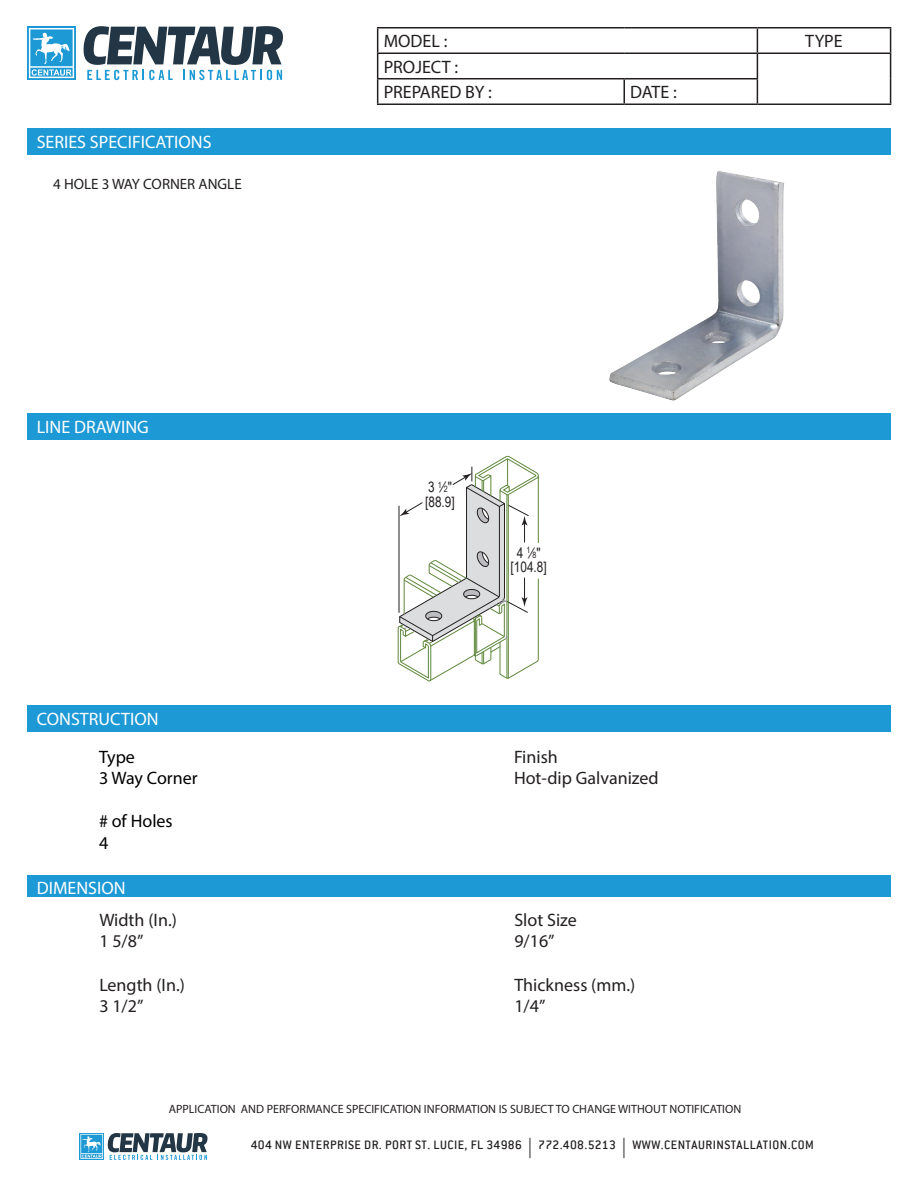
<style>
.page{position:relative;width:918px;height:1188px;background:#fff}
.page>*{position:absolute;margin:0;border:0;box-sizing:border-box;transform-origin:0 0}
.t1{font:18px/21.6px "Myriad Pro";color:#231f20}
.t2{font:18px "Myriad Pro";color:#fff}
.t3{font:18px/21.6px "Myriad Pro";color:#000}
.t4{font:15px "Myriad Pro";color:#231f20}
.t5{font:14.4px/14.4px "Arial Narrow";color:#231f20;text-align:center}
.t6{font:500 13.5px "Conduit ITC";letter-spacing:.035em;color:#231f20}
.t7{font:12px "Myriad Pro";color:#231f20}
.s1{font-size:8.7px}
.s2{font-family:"Myriad Pro";font-weight:400;font-size:20.25px}
</style>
<div class="page">
<svg style="left:80px;top:1133px;width:128px;height:27px"></svg>
<hr style="left:377px;top:27px;width:247px;height:1px;background:#231f20">
<hr style="left:624px;top:27px;width:133px;height:1px;background:#231f20">
<hr style="left:757px;top:27px;width:134px;height:1px;background:#231f20">
<hr style="left:377px;top:52px;width:247px;height:2px;background:#231f20">
<hr style="left:624px;top:52px;width:133px;height:2px;background:#231f20">
<hr style="left:757px;top:52px;width:134px;height:2px;background:#231f20">
<hr style="left:377px;top:78px;width:247px;height:2px;background:#231f20">
<svg style="left:377px;top:28px;width:1px;height:76px"></svg>
<hr style="left:624px;top:78px;width:134px;height:2px;background:#231f20">
<hr style="left:623px;top:80px;width:2px;height:24px;background:#231f20">
<svg style="left:757px;top:28px;width:1px;height:76px"></svg>
<svg style="left:890px;top:28px;width:1px;height:76px"></svg>
<hr style="left:377px;top:104px;width:247px;height:1px;background:#231f20">
<hr style="left:624px;top:104px;width:133px;height:1px;background:#231f20">
<hr style="left:757px;top:104px;width:134px;height:1px;background:#231f20">
<div style="left:27px;top:129px;width:864px;height:26px;background:#1d99d6"></div>
<div style="left:27px;top:414px;width:864px;height:26px;background:#1d99d6"></div>
<div style="left:27px;top:705px;width:864px;height:27px;background:#1d99d6"></div>
<div style="left:27px;top:26px;width:49px;height:54px;background:linear-gradient(to right,#32a2d9,#32a2d9)"></div>
<svg style="left:29px;top:28px;width:45px;height:50px"></svg>
<svg style="left:83px;top:26px;width:200px;height:54px"></svg>
<img style="left:609px;top:171px;width:176px;height:230px">
<svg style="left:397px;top:456px;width:142px;height:226px"></svg>
<div style="left:27px;top:875px;width:864px;height:22px;background:#1d99d6"></div>
<p class="t2" style="left:37px;top:131px;width:176px">SERIES SPECIFICATIONS</p>
<p class="t4" style="left:53px;top:175px;width:190px">4 HOLE 3 WAY CORNER ANGLE</p>
<p class="t2" style="left:37px;top:416px;width:114px">LINE DRAWING</p>
<p class="t2" style="left:37px;top:708px;width:123px">CONSTRUCTION</p>
<p class="t3" style="left:99px;top:746px;width:100px">Type<br>3 Way Corner</p>
<p class="t3" style="left:99px;top:810px;width:75px"># of Holes<br>4</p>
<p class="t2" style="left:37px;top:877px;width:90px">DIMENSION</p>
<p class="t1" style="left:99px;top:909px;width:79px">Width (In.)<br>1 5/8”</p>
<p class="t1" style="left:99px;top:973px;width:87px">Length (In.)<br>3 1/2”</p>
<p class="t1" style="left:384px;top:30px;width:65px">MODEL :</p>
<p class="t1" style="left:805px;top:30px;width:39px">TYPE</p>
<p class="t1" style="left:384px;top:54px;width:110px;line-height:25.5px">PROJECT :<br>PREPARED BY :</p>
<p class="t1" style="left:630px;top:81px;width:48px">DATE :</p>
<p class="t5" style="left:425px;top:480px;width:31px;text-align:left">3 <sup>1</sup>⁄<span class="s1">2</span>" [88.9]</p>
<p class="t5" style="left:511px;top:545px;width:38px">4 <sup>1</sup>⁄<span class="s1">8</span>" [104.8]</p>
<p class="t1" style="left:514px;top:746px;width:146px">Finish<br>Hot-dip Galvanized</p>
<p class="t1" style="left:514px;top:909px;width:64px">Slot Size<br>9/16”</p>
<p class="t1" style="left:514px;top:973px;width:122px">Thickness (mm.)<br>1/4”</p>
<p class="t7" style="left:169px;top:1101px;width:574px">APPLICATION AND PERFORMANCE SPECIFICATION INFORMATION IS SUBJECT TO CHANGE WITHOUT NOTIFICATION</p>
<p class="t6" style="left:251px;top:1137px;width:565px">404 NW ENTERPRISE DR. PORT ST. LUCIE, FL 34986 <span class="s2">|</span> 772.408.5213 <span class="s2">|</span> WWW.CENTAURINSTALLATION.COM</p>
</div>
